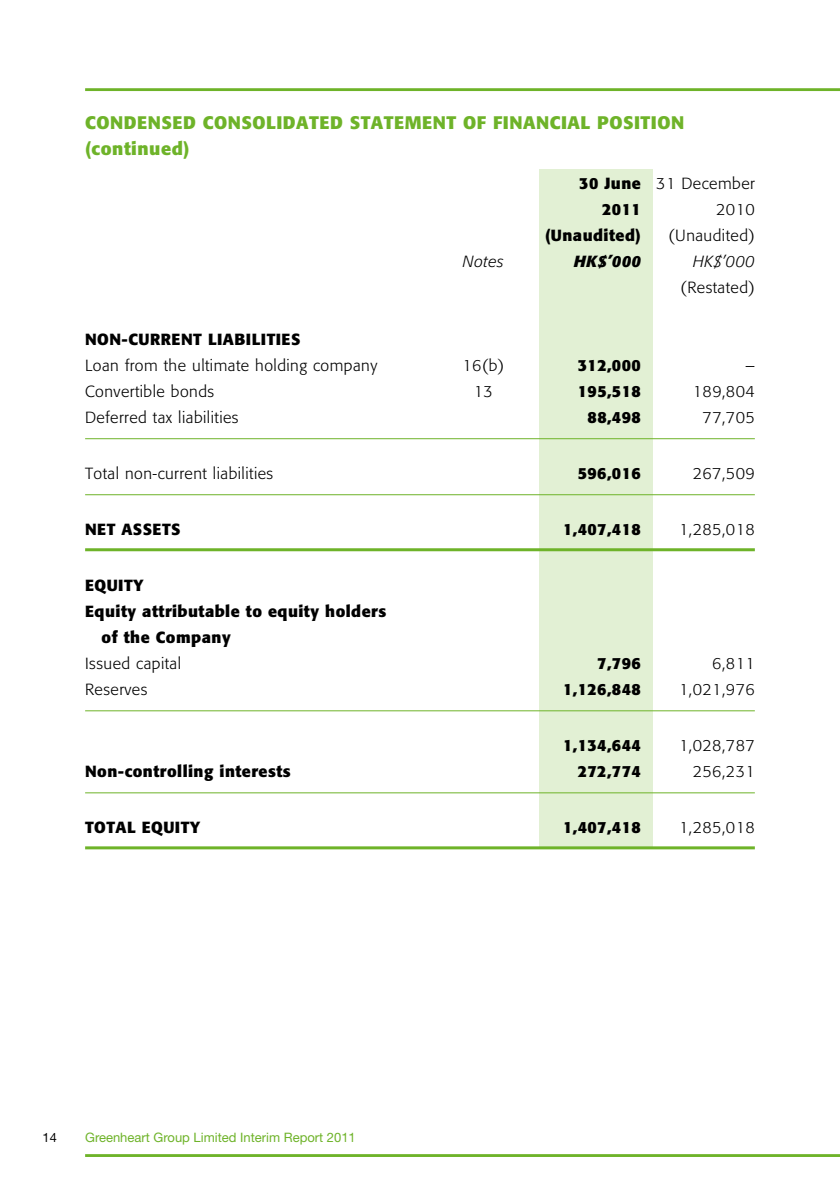
<style>
.page{position:relative;width:840px;height:1191px;background:#fff}
.page>*{position:absolute;margin:0;border:0;box-sizing:border-box;transform-origin:0 0}
.t1{font:700 18px/26px "Formata";letter-spacing:.03em;color:#6eb329}
.t2{font:700 16px/26px "Formata";letter-spacing:.03em;color:#000}
.t3{font:300 16px "Formata";letter-spacing:.03em;color:#000}
.t4{font:italic 300 16px "Formata";letter-spacing:.03em;color:#000}
.t5{font:italic 700 16px "Formata";color:#000}
.t6{font:13px "Helvetica Neue LT Std";color:#6eb329}
.t7{font:12.8px "Helvetica Neue LT Std";color:#000}
.s1{font-weight:300}
</style>
<div class="page">
<hr style="left:85px;top:88px;width:754px;height:3px;background:#6eb329">
<hr style="left:85px;top:1154px;width:754px;height:3px;background:#6eb329">
<div style="left:539px;top:169px;width:113px;height:678px;background:#e2f0d4"></div>
<hr style="left:85px;top:438px;width:669px;height:1px;background:#6eb329">
<hr style="left:85px;top:494px;width:669px;height:1px;background:#6eb329">
<hr style="left:85px;top:548px;width:669px;height:3px;background:#6eb329">
<hr style="left:85px;top:710px;width:669px;height:1px;background:#6eb329">
<hr style="left:85px;top:792px;width:669px;height:1px;background:#6eb329">
<hr style="left:85px;top:846px;width:669px;height:3px;background:#6eb329">
<p class="t1" style="left:85px;top:109px;width:600px">CONDENSED CONSOLIDATED STATEMENT OF FINANCIAL POSITION (continued)</p>
<p class="t2" style="left:601px;top:170px;width:154px;text-indent:-23px">30 June <span class="s1">31 December<br></span>2011</p>
<p class="t3" style="left:715px;top:200px;width:40px">2010</p>
<p class="t2" style="left:545px;top:222px;width:97px">(Unaudited)</p>
<p class="t3" style="left:668px;top:226px;width:88px">(Unaudited)</p>
<p class="t4" style="left:462px;top:252px;width:42px">Notes</p>
<p class="t5" style="left:573px;top:251px;width:69px">HK$’000</p>
<p class="t4" style="left:692px;top:252px;width:63px">HK$’000</p>
<p class="t3" style="left:680px;top:278px;width:76px">(Restated)</p>
<p class="t2" style="left:85px;top:326px;width:217px">NON-CURRENT LIABILITIES</p>
<p class="t3" style="left:85px;top:356px;width:293px">Loan from the ultimate holding company</p>
<p class="t3" style="left:462px;top:356px;width:43px">16(b)</p>
<p class="t2" style="left:577px;top:352px;width:65px">312,000</p>
<p class="t3" style="left:745px;top:356px;width:11px">–</p>
<p class="t3" style="left:85px;top:382px;width:130px">Convertible bonds</p>
<p class="t3" style="left:473px;top:382px;width:21px">13</p>
<p class="t2" style="left:577px;top:378px;width:65px">195,518</p>
<p class="t3" style="left:692px;top:382px;width:64px">189,804</p>
<p class="t3" style="left:85px;top:408px;width:155px">Deferred tax liabilities</p>
<p class="t2" style="left:587px;top:404px;width:55px">88,498</p>
<p class="t3" style="left:702px;top:408px;width:54px">77,705</p>
<p class="t3" style="left:85px;top:464px;width:189px">Total non-current liabilities</p>
<p class="t2" style="left:577px;top:460px;width:65px">596,016</p>
<p class="t3" style="left:692px;top:464px;width:64px">267,509</p>
<p class="t2" style="left:85px;top:516px;width:97px">NET ASSETS</p>
<p class="t2" style="left:562px;top:516px;width:79px">1,407,418</p>
<p class="t3" style="left:678px;top:520px;width:77px">1,285,018</p>
<p class="t2" style="left:85px;top:572px;width:60px">EQUITY</p>
<p class="t2" style="left:85px;top:598px;width:302px">Equity attributable to equity holders</p>
<p class="t2" style="left:102px;top:624px;width:130px">of the Company</p>
<p class="t3" style="left:85px;top:654px;width:97px">Issued capital</p>
<p class="t2" style="left:597px;top:650px;width:45px">7,796</p>
<p class="t3" style="left:712px;top:654px;width:44px">6,811</p>
<p class="t3" style="left:85px;top:680px;width:64px">Reserves</p>
<p class="t2" style="left:562px;top:676px;width:79px">1,126,848</p>
<p class="t3" style="left:678px;top:680px;width:77px">1,021,976</p>
<p class="t2" style="left:562px;top:732px;width:79px">1,134,644</p>
<p class="t3" style="left:678px;top:736px;width:77px">1,028,787</p>
<p class="t2" style="left:85px;top:758px;width:207px">Non-controlling interests</p>
<p class="t2" style="left:577px;top:758px;width:65px">272,774</p>
<p class="t3" style="left:692px;top:762px;width:64px">256,231</p>
<p class="t2" style="left:85px;top:814px;width:117px">TOTAL EQUITY</p>
<p class="t2" style="left:562px;top:814px;width:79px">1,407,418</p>
<p class="t3" style="left:678px;top:818px;width:77px">1,285,018</p>
<p class="t7" style="left:43px;top:1130px;width:16px">14</p>
<p class="t6" style="left:85px;top:1130px;width:272px">Greenheart Group Limited Interim Report 2011</p>
</div>
